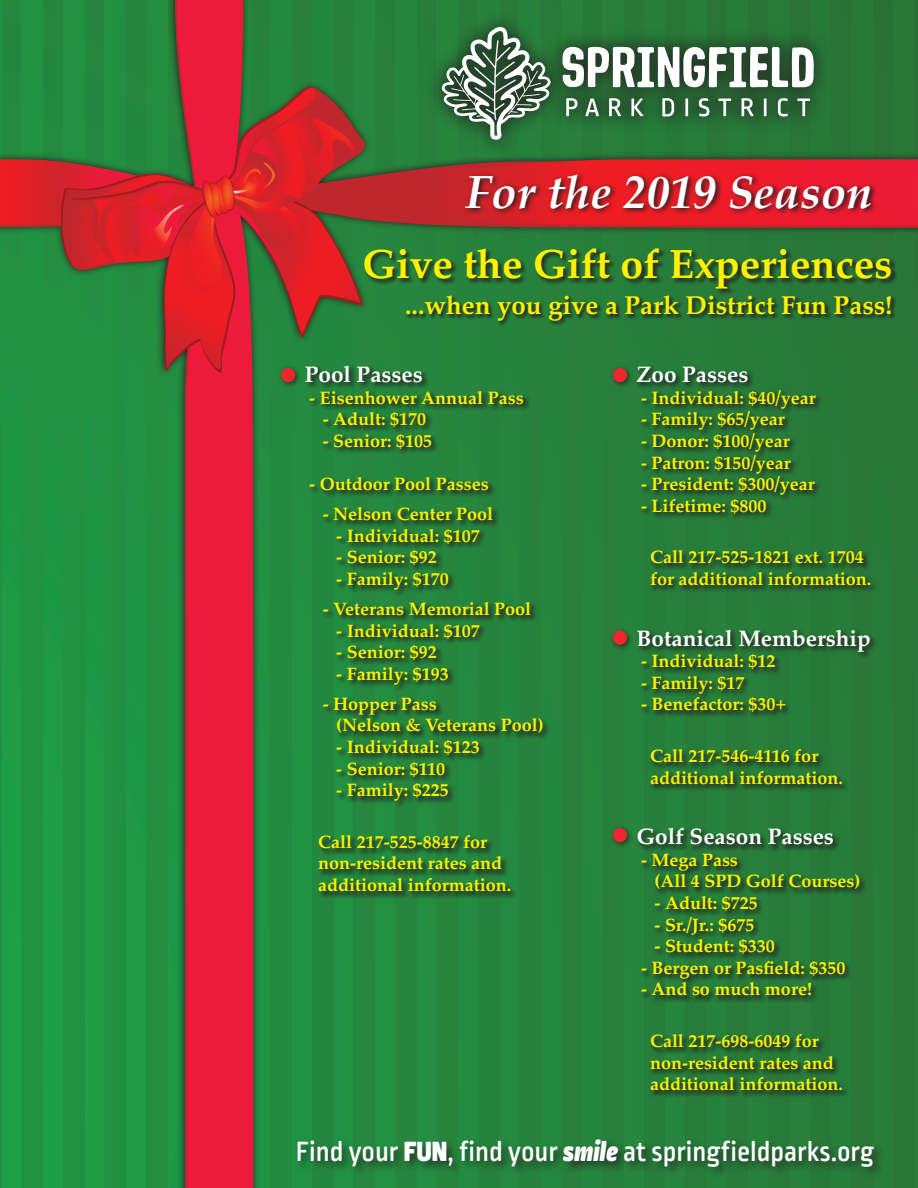
<style>
.page{position:relative;width:918px;height:1188px;background:#fff}
.page>*{position:absolute;margin:0;border:0;box-sizing:border-box;transform-origin:0 0}
.t1{font:italic 700 46.5px "Palatino";color:#fff}
.t2{font:700 40.95px "Palatino";color:#fff101}
.t3{font:500 29.4px "Ropa Soft Pro";color:#fff}
.t4{font:700 25.95px "Palatino";color:#fff101}
.t5{font:700 22.5px "Palatino";color:#fff}
.t6{font:700 18px/21.6px "Palatino";color:#fff101}
.s1{font-weight:900}
.s2{font-weight:900;font-style:italic}
</style>
<div class="page">
<div style="left:0;top:0;width:918px;height:1188px;background:linear-gradient(to right,#1f9744,#2a7537)"></div>
<hr style="left:185px;top:373px;width:2px;height:815px;background:#b9282e">
<svg style="left:367px;top:226px;width:551px;height:3px;background:#64472f"></svg>
<svg style="left:367px;top:159px;width:551px;height:67px;background:#c9262d"></svg>
<div style="left:187px;top:373px;width:67px;height:815px;background:#ed1a3b"></div>
<svg style="left:0;top:0;width:367px;height:373px;background:#735a36"></svg>
<div style="left:363px;top:248px;width:535px;height:48px;background:#231f20;opacity:.75"></div>
<div style="left:405px;top:294px;width:492px;height:33px;background:#231f20;opacity:.75"></div>
<div style="left:304px;top:364px;width:247px;height:536px;background:#231f20;opacity:.75"></div>
<div style="left:636px;top:365px;width:243px;height:734px;background:#231f20;opacity:.75"></div>
<svg style="left:462px;top:171px;width:416px;height:45px;background:#be1d26"></svg>
<div style="left:278px;top:365px;width:24px;height:24px;background:#231f20;opacity:.75"></div>
<div style="left:281px;top:368px;width:14px;height:14px;background:#ee262e;border-radius:50%"></div>
<div style="left:610px;top:365px;width:24px;height:24px;background:#231f20;opacity:.75"></div>
<div style="left:613px;top:368px;width:14px;height:14px;background:#ee262e;border-radius:50%"></div>
<div style="left:610px;top:627px;width:24px;height:24px;background:#231f20;opacity:.75"></div>
<div style="left:613px;top:631px;width:14px;height:14px;background:#ee262e;border-radius:50%"></div>
<div style="left:610px;top:825px;width:24px;height:24px;background:#231f20;opacity:.75"></div>
<div style="left:613px;top:828px;width:14px;height:14px;background:#ee262e;border-radius:50%"></div>
<div style="left:424px;top:9px;width:408px;height:149px;background:#231f20;opacity:.75"></div>
<svg style="left:442px;top:27px;width:110px;height:113px"></svg>
<svg style="left:562px;top:47px;width:252px;height:40px"></svg>
<svg style="left:566px;top:98px;width:11px;height:18px"></svg>
<svg style="left:585px;top:99px;width:14px;height:17px"></svg>
<svg style="left:609px;top:98px;width:12px;height:18px"></svg>
<svg style="left:631px;top:99px;width:13px;height:17px"></svg>
<svg style="left:662px;top:98px;width:12px;height:19px"></svg>
<hr style="left:685px;top:99px;width:3px;height:17px;background:#fff">
<svg style="left:699px;top:98px;width:10px;height:19px"></svg>
<svg style="left:718px;top:99px;width:13px;height:17px"></svg>
<svg style="left:742px;top:98px;width:12px;height:18px"></svg>
<hr style="left:764px;top:99px;width:3px;height:17px;background:#fff">
<svg style="left:778px;top:98px;width:10px;height:19px"></svg>
<svg style="left:797px;top:99px;width:13px;height:17px"></svg>
<div style="left:294px;top:1137px;width:592px;height:42px;background:#231f20;opacity:.75"></div>
<p class="t1" style="left:465px;top:153px;width:408px">For the 2019 Season</p>
<p class="t2" style="left:362px;top:229px;width:532px">Give the Gift of Experiences</p>
<p class="t4" style="left:405px;top:283px;width:489px">...when you give a Park District Fun Pass!</p>
<p class="t5" style="left:305px;top:355px;width:120px">Pool Passes</p>
<p class="t6" style="left:309px;top:386px;width:216px">- Eisenhower Annual Pass</p>
<p class="t6" style="left:323px;top:408px;width:105px">- Adult: $170</p>
<p class="t6" style="left:323px;top:430px;width:111px">- Senior: $105</p>
<p class="t6" style="left:309px;top:473px;width:181px">- Outdoor Pool Passes</p>
<p class="t6" style="left:323px;top:503px;width:172px">- Nelson Center Pool</p>
<p class="t6" style="left:336px;top:524px;width:145px">- Individual: $107</p>
<p class="t6" style="left:336px;top:546px;width:102px">- Senior: $92</p>
<p class="t6" style="left:336px;top:568px;width:114px">- Family: $170</p>
<p class="t6" style="left:323px;top:598px;width:210px">- Veterans Memorial Pool</p>
<p class="t6" style="left:336px;top:619px;width:145px">- Individual: $107</p>
<p class="t6" style="left:336px;top:641px;width:102px">- Senior: $92</p>
<p class="t6" style="left:336px;top:662px;width:114px">- Family: $193</p>
<p class="t6" style="left:323px;top:692px;width:115px">- Hopper Pass</p>
<p class="t6" style="left:336px;top:714px;width:209px">(Nelson &amp; Veterans Pool)</p>
<p class="t6" style="left:336px;top:736px;width:145px">- Individual: $123</p>
<p class="t6" style="left:336px;top:757px;width:110px">- Senior: $110</p>
<p class="t6" style="left:336px;top:779px;width:114px">- Family: $225</p>
<p class="t6" style="left:318px;top:830px;width:194px">Call 217-525-8847 for non-resident rates and additional information.</p>
<p class="t5" style="left:637px;top:355px;width:113px">Zoo Passes</p>
<p class="t6" style="left:641px;top:386px;width:176px">- Individual: $40/year</p>
<p class="t6" style="left:641px;top:408px;width:145px">- Family: $65/year</p>
<p class="t6" style="left:641px;top:430px;width:150px">- Donor: $100/year</p>
<p class="t6" style="left:641px;top:451px;width:151px">- Patron: $150/year</p>
<p class="t6" style="left:641px;top:473px;width:175px">- President: $300/year</p>
<p class="t6" style="left:641px;top:494px;width:127px">- Lifetime: $800</p>
<p class="t6" style="left:650px;top:546px;width:223px">Call 217-525-1821 ext. 1704 for additional information.</p>
<p class="t5" style="left:637px;top:619px;width:236px">Botanical Membership</p>
<p class="t6" style="left:641px;top:650px;width:136px">- Individual: $12</p>
<p class="t6" style="left:641px;top:671px;width:105px">- Family: $17</p>
<p class="t6" style="left:641px;top:693px;width:147px">- Benefactor: $30+</p>
<p class="t6" style="left:650px;top:745px;width:194px">Call 217-546-4116 for additional information.</p>
<p class="t5" style="left:637px;top:817px;width:199px">Golf Season Passes</p>
<p class="t6" style="left:641px;top:848px;width:98px">- Mega Pass</p>
<p class="t6" style="left:655px;top:870px;width:207px">(All 4 SPD Golf Courses)</p>
<p class="t6" style="left:655px;top:892px;width:105px">- Adult: $725</p>
<p class="t6" style="left:655px;top:913px;width:101px">- Sr./Jr.: $675</p>
<p class="t6" style="left:655px;top:935px;width:122px">- Student: $330</p>
<p class="t6" style="left:641px;top:956px;width:206px">- Bergen or Pasfield: $350</p>
<p class="t6" style="left:641px;top:978px;width:172px">- And so much more!</p>
<p class="t6" style="left:650px;top:1030px;width:194px">Call 217-698-6049 for non-resident rates and additional information.</p>
<p class="t3" style="left:296px;top:1135px;width:580px">Find your <span class="s1">FUN</span>, find your <span class="s2">smile</span> at springfieldparks.org</p>
</div>
